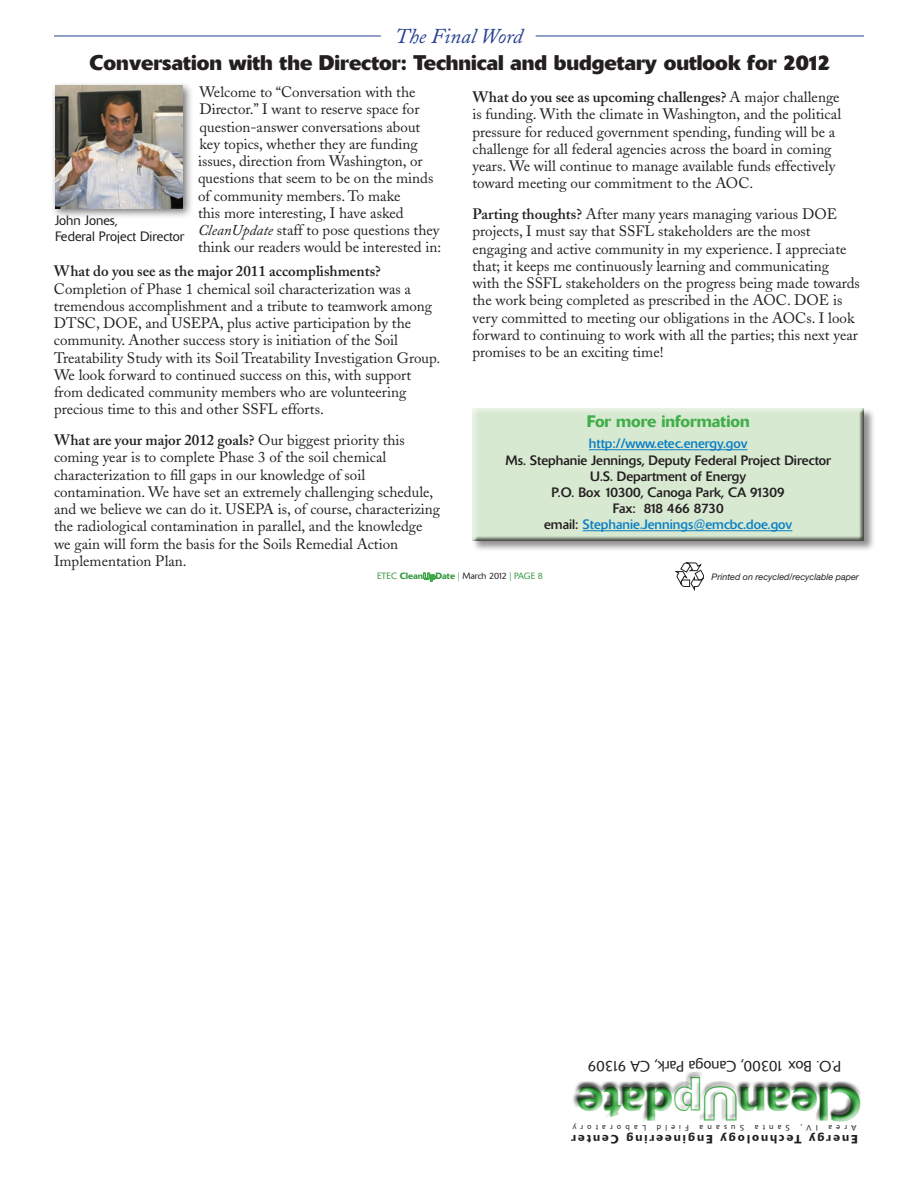
<style>
.page{position:relative;width:918px;height:1188px;background:#fff}
.page>*{position:absolute;margin:0;border:0;box-sizing:border-box;transform-origin:0 0}
.t1{font:500 47.55px "Delta";color:#40ae49}
.t2{font:700 21px "Delta";color:#231f20}
.message_news{font:italic 21px "Adobe Caslon";color:#253f8e}
.t3{font:500 16.5px "Delta";color:#40ae49}
.body{font:15px/17.2px "Adobe Caslon";color:#231f20}
.t4{font:300 15px "Delta";color:#231f20}
.t5{font:13.5px/16.2px "Delta";color:#231f20;text-align:center}
.t6{font:300 13.5px/16.2px "Delta";color:#231f20}
.t7{font:500 11.85px "Delta";letter-spacing:.175em;color:#231f20}
.t8{font:italic 9px "Helvetica Neue";color:#231f20}
.t9{font:300 9px "Delta";color:#35983f}
.t10{font:300 7.95px "Delta";letter-spacing:.535em;color:#231f20}
.s1{font-style:italic}
.s2{font-weight:600}
.s3{color:#0c80c4}
.s4{font-weight:500}
.s5{font-family:"Delta Outline";font-weight:400}
.s6{color:#231f20}
</style>
<div class="page">
<svg style="left:423px;top:573px;width:13px;height:9px"></svg>
<div style="left:472px;top:408px;width:404px;height:144px;background:#231f20;opacity:.5"></div>
<div style="left:472px;top:407px;width:393px;height:135px;background:#231f20;opacity:.75"></div>
<hr style="left:589px;top:449px;width:159px;height:1px;background:#0c80c4">
<hr style="left:583px;top:530px;width:209px;height:1px;background:#0c80c4">
<div style="left:573px;top:1072px;width:289px;height:52px;background:#231f20;opacity:.75"></div>
<svg style="left:674px;top:562px;width:30px;height:29px"></svg>
<hr style="left:54px;top:36px;width:327px;height:1px;background:#253f8e">
<hr style="left:536px;top:36px;width:328px;height:1px;background:#253f8e">
<div style="left:50px;top:81px;width:143px;height:139px;background:#231f20;opacity:.6"></div>
<img style="left:55px;top:86px;width:128px;height:123px">
<p class="message_news" style="left:395px;top:24px;width:129px">The Final Word</p>
<h2 class="t2" style="left:90px;top:49px;width:742px">Conversation with the Director: Technical and budgetary outlook for 2012</h2>
<p class="body" style="left:198px;top:84px;width:237px">Welcome to “Conversation with the Director.” I want to reserve space for question-answer conversations about key topics, whether they are funding issues, direction from Washington, or questions that seem to be on the minds of community members. To make<br>this more interesting, I have asked</p>
<p class="body" style="left:198px;top:222px;width:245px"><span class="s1">CleanUpdate</span> staff to pose questions they think our readers would be interested in:</p>
<p class="body" style="left:54px;top:263px;width:388px"><span class="s2">What do you see as the major 2011 accomplishments?<br></span>Completion of Phase 1 chemical soil characterization was a tremendous accomplishment and a tribute to teamwork among DTSC, DOE, and USEPA, plus active participation by the community. Another success story is initiation of the Soil Treatability Study with its Soil Treatability Investigation Group.<br>We look forward to continued success on this, with support from dedicated community members who are volunteering precious time to this and other SSFL efforts.</p>
<p class="body" style="left:54px;top:432px;width:388px"><span class="s2">What are your major 2012 goals?</span> Our biggest priority this coming year is to complete Phase 3 of the soil chemical characterization to fill gaps in our knowledge of soil contamination. We have set an extremely challenging schedule, and we believe we can do it. USEPA is, of course, characterizing the radiological contamination in parallel, and the knowledge we gain will form the basis for the Soils Remedial Action Implementation Plan.</p>
<h3 class="t6" style="left:55px;top:212px;width:131px">John Jones,<br>Federal Project Director</h3>
<p class="body" style="left:472px;top:88px;width:370px"><span class="s2">What do you see as upcoming challenges?</span> A major challenge is funding. With the climate in Washington, and the political pressure for reduced government spending, funding will be a challenge for all federal agencies across the board in coming years. We will continue to manage available funds effectively toward meeting our commitment to the AOC.</p>
<p class="body" style="left:472px;top:205px;width:389px"><span class="s2">Parting thoughts?</span> After many years managing various DOE projects, I must say that SSFL stakeholders are the most engaging and active community in my experience. I appreciate that; it keeps me continuously learning and communicating with the SSFL stakeholders on the progress being made towards the work being completed as prescribed in the AOC. DOE is very committed to meeting our obligations in the AOCs. I look forward to continuing to work with all the parties; this next year promises to be an exciting time!</p>
<p class="t3" style="left:587px;top:411px;width:164px">For more information</p>
<p class="t5" style="left:505px;top:436px;width:327px"><span class="s3">http://www.etec.energy.gov<br></span>Ms. Stephanie Jennings, Deputy Federal Project Director U.S. Department of Energy<br>P.O. Box 10300, Canoga Park, CA 91309<br>Fax: 818 466 8730<br>email: <span class="s3">Stephanie.Jennings@emcbc.doe.gov</span></p>
<p class="t9" style="left:377px;top:571px;width:167px">ETEC <span class="s4">Clean</span><span class="s5">Up</span><span class="s4">Date</span> | <span class="s6">March 2012</span> | PAGE 8</p>
<p class="t8" style="left:712px;top:571px;width:149px">Printed on recycled/recyclable paper</p>
<p class="t4" style="left:841px;top:1075px;width:255px;rotate:-180deg">P.O. Box 10300, Canoga Park, CA 91309</p>
<h1 class="t1" style="left:862px;top:1132px;width:286px;rotate:-180deg">Clean<span class="s5">Up</span>date</h1>
<p class="t7" style="left:858px;top:1147px;width:288px;rotate:-180deg">Energy Technology Engineering Center</p>
<p class="t10" style="left:646px;top:1132px;width:75px;rotate:-180deg">Laboratory</p>
<p class="t10" style="left:818px;top:1132px;width:19px;rotate:-180deg">IV,</p>
<p class="t10" style="left:744px;top:1132px;width:46px;rotate:-180deg">Susana</p>
<p class="t10" style="left:790px;top:1132px;width:36px;rotate:-180deg">Santa</p>
<p class="t10" style="left:689px;top:1132px;width:34px;rotate:-180deg">Field</p>
<p class="t10" style="left:856px;top:1132px;width:29px;rotate:-180deg">Area</p>
</div>
